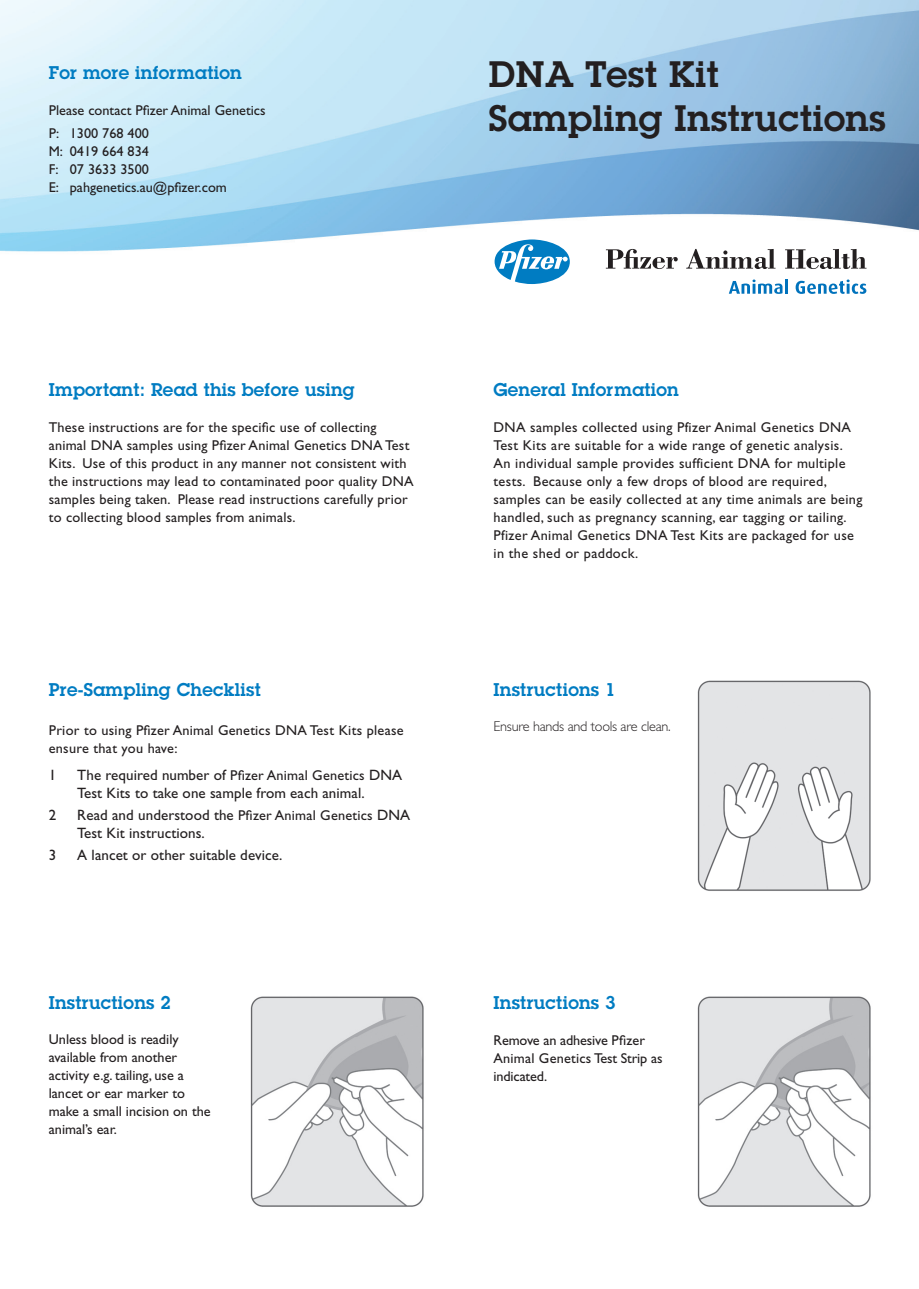
<style>
.page{position:relative;width:919px;height:1289px;background:#fff}
.page>*{position:absolute;margin:0;border:0;box-sizing:border-box;transform-origin:0 0}
.t1{font:600 36px/43.2px "Lubalin Graph Std";letter-spacing:.015em;color:#231f20}
.t2{font:600 18px "Lubalin Graph Std";letter-spacing:.015em;color:#007cc2}
.t3{font:15px/18px "Gill Sans";letter-spacing:.005em;color:#231f20}
.t4{font:14.25px/18px "Gill Sans";letter-spacing:.015em;color:#231f20}
.t5{font:14.25px/18px "Gill Sans";letter-spacing:-.01em;color:#231f20}
.t6{font:300 14.25px "Gill Sans";letter-spacing:-.02em;color:#231f20}
.s1{font-size:14.25px}
</style>
<div class="page">
<img style="left:0;top:0;width:918px;height:294px">
<svg style="left:605px;top:249px;width:72px;height:20px"></svg>
<svg style="left:686px;top:249px;width:89px;height:20px"></svg>
<svg style="left:785px;top:249px;width:81px;height:20px"></svg>
<svg style="left:494px;top:239px;width:75px;height:45px"></svg>
<svg style="left:728px;top:279px;width:54px;height:15px"></svg>
<hr style="left:785px;top:279px;width:3px;height:15px;background:#0072bc">
<svg style="left:795px;top:279px;width:71px;height:15px"></svg>
<img style="left:697px;top:680px;width:174px;height:211px">
<img style="left:250px;top:996px;width:174px;height:211px">
<img style="left:697px;top:996px;width:174px;height:211px">
<p class="t2" style="left:49px;top:61px;width:194px">For more information</p>
<p class="t4" style="left:49px;top:100px;width:218px;line-height:22.2px">Please contact Pfizer Animal Genetics<br>P: 1300 768 400</p>
<p class="t4" style="left:49px;top:142px;width:179px">M: 0419 664 834<br>F: 07 3633 3500<br>E: pahgenetics.au@pfizer.com</p>
<p class="t2" style="left:49px;top:377px;width:307px">Important: Read this before using</p>
<p class="t4" style="left:49px;top:418px;width:366px">These instructions are for the specific use of collecting animal DNA samples using Pfizer Animal Genetics DNA Test Kits. Use of this product in any manner not consistent with the instructions may lead to contaminated poor quality DNA samples being taken. Please read instructions carefully prior to collecting blood samples from animals.</p>
<p class="t2" style="left:49px;top:678px;width:214px">Pre-Sampling Checklist</p>
<p class="t4" style="left:49px;top:721px;width:356px">Prior to using Pfizer Animal Genetics DNA Test Kits please ensure that you have:</p>
<p class="t3" style="left:49px;top:766px;width:9px">1</p>
<p class="t3" style="left:77px;top:766px;width:326px">The required number of <span class="s1">Pfizer Animal Genetics</span> DNA<br>Test Kits to take one sample from each animal.</p>
<p class="t3" style="left:49px;top:806px;width:9px">2</p>
<p class="t3" style="left:77px;top:806px;width:334px">Read and understood the <span class="s1">Pfizer Animal Genetics</span> DNA<br>Test Kit instructions.</p>
<p class="t3" style="left:49px;top:846px;width:9px">3</p>
<p class="t3" style="left:77px;top:846px;width:207px">A lancet or other suitable device.</p>
<p class="t2" style="left:49px;top:991px;width:123px">Instructions 2</p>
<p class="t4" style="left:49px;top:1030px;width:163px">Unless blood is readily available from another activity e.g. tailing, use a lancet or ear marker to make a small incision on the animal’s ear.</p>
<h1 class="t1" style="left:488px;top:53px;width:398px">DNA Test Kit<br>Sampling Instructions</h1>
<p class="t2" style="left:493px;top:377px;width:187px">General Information</p>
<p class="t4" style="left:493px;top:418px;width:370px">DNA samples collected using Pfizer Animal Genetics DNA Test Kits are suitable for a wide range of genetic analysis.<br>An individual sample provides sufficient DNA for multiple tests. Because only a few drops of blood are required, samples can be easily collected at any time animals are being handled, such as pregnancy scanning, ear tagging or tailing.<br>Pfizer Animal Genetics DNA Test Kits are packaged for use in the shed or paddock.</p>
<p class="t2" style="left:493px;top:678px;width:123px">Instructions 1</p>
<p class="t6" style="left:493px;top:718px;width:179px">Ensure hands and tools are clean.</p>
<p class="t2" style="left:493px;top:991px;width:123px">Instructions 3</p>
<p class="t5" style="left:493px;top:1031px;width:170px">Remove an adhesive Pfizer<br>Animal Genetics Test Strip as indicated.</p>
</div>
